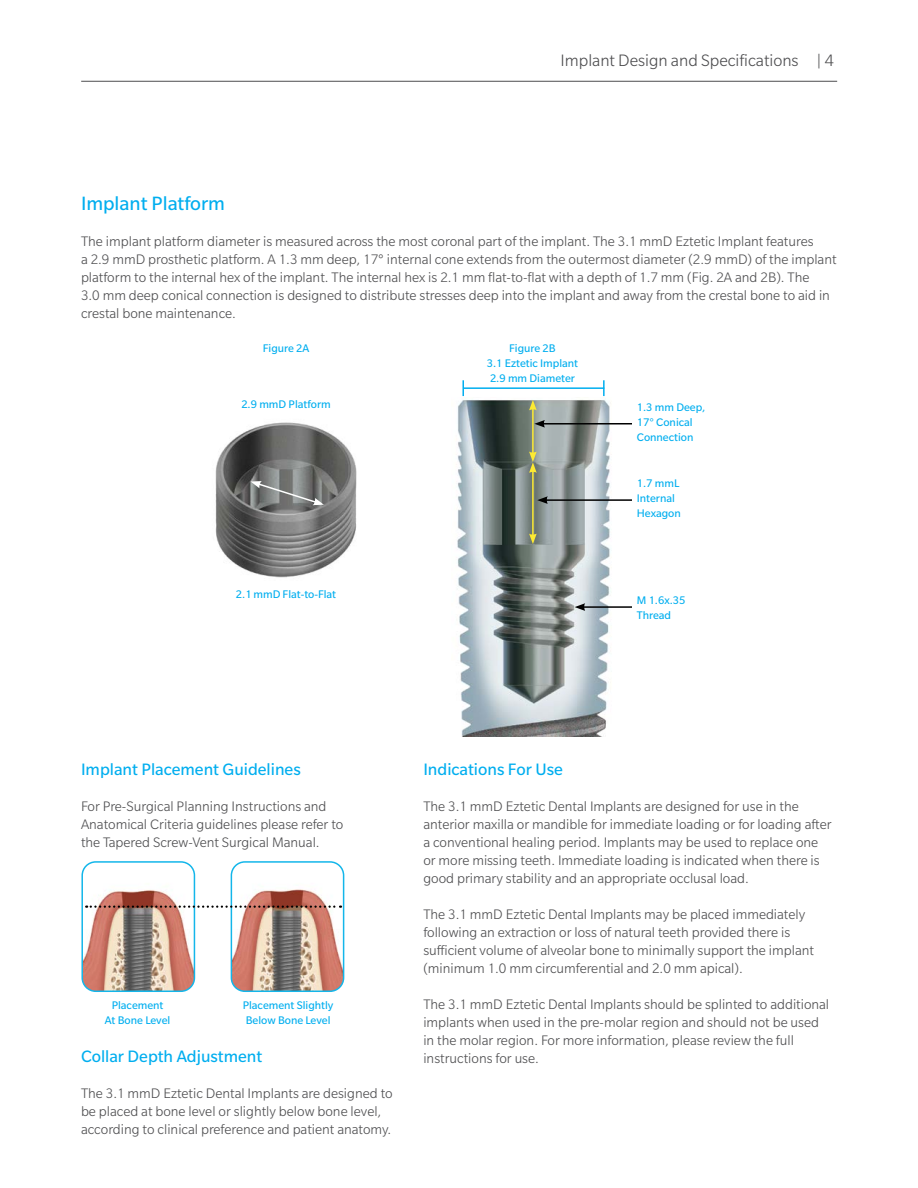
<style>
.page{position:relative;width:918px;height:1188px;background:#fff}
.page>*{position:absolute;margin:0;border:0;box-sizing:border-box;transform-origin:0 0}
.t1{font:21px "Slate Pro";color:#00aeef}
.t2{font:18px "Slate Pro";color:#00aeef}
.t3{font:300 18px "Slate Pro";color:#4d4d4f}
.t4{font:300 15px/18px "Slate Pro";color:#4d4d4f}
.t5{font:12px/15px "Slate Pro";color:#00aeef}
</style>
<div class="page">
<img style="left:215px;top:422px;width:142px;height:156px">
<svg style="left:251px;top:481px;width:73px;height:24px;background:#868888"></svg>
<img style="left:457px;top:400px;width:154px;height:336px">
<hr style="left:583px;top:606px;width:90px;height:2px;background:#000">
<svg style="left:575px;top:603px;width:10px;height:8px"></svg>
<hr style="left:545px;top:499px;width:108px;height:2px;background:#000">
<svg style="left:537px;top:496px;width:11px;height:8px"></svg>
<hr style="left:532px;top:471px;width:2px;height:65px;background:#fdea32">
<svg style="left:529px;top:534px;width:8px;height:10px"></svg>
<hr style="left:532px;top:408px;width:2px;height:46px;background:#fdea32">
<svg style="left:529px;top:400px;width:8px;height:10px"></svg>
<svg style="left:529px;top:452px;width:8px;height:21px"></svg>
<div style="left:632px;top:474px;width:77px;height:63px;background:#fff"></div>
<hr style="left:464px;top:387px;width:140px;height:2px;background:#00aeef">
<svg style="left:462px;top:380px;width:2px;height:16px"></svg>
<svg style="left:603px;top:380px;width:2px;height:16px"></svg>
<div style="left:632px;top:581px;width:75px;height:53px;background:#fff"></div>
<hr style="left:543px;top:423px;width:107px;height:2px;background:#000">
<svg style="left:534px;top:420px;width:11px;height:8px"></svg>
<div style="left:632px;top:394px;width:98px;height:56px;background:#fff"></div>
<img style="left:84px;top:863px;width:109px;height:127px">
<div style="left:81px;top:861px;width:114px;height:131px;border:2px solid #13b6ea;border-radius:14px"></div>
<img style="left:231px;top:863px;width:113px;height:128px">
<div style="left:231px;top:861px;width:113px;height:131px;border:2px solid #13b6ea;border-radius:14px"></div>
<svg style="left:86px;top:906px;width:255px;height:2px"></svg>
<hr style="left:81px;top:81px;width:756px;height:1px;background:#4d4d4f">
<p class="t3" style="left:560px;top:51px;width:275px">Implant Design and Specifications | 4</p>
<h1 class="t1" style="left:81px;top:192px;width:146px">Implant Platform</h1>
<p class="t4" style="left:81px;top:232px;width:757px">The implant platform diameter is measured across the most coronal part of the implant. The 3.1 mmD Eztetic Implant features<br>a 2.9 mmD prosthetic platform. A 1.3 mm deep, 17° internal cone extends from the outermost diameter (2.9 mmD) of the implant platform to the internal hex of the implant. The internal hex is 2.1 mm flat-to-flat with a depth of 1.7 mm (Fig. 2A and 2B). The<br>3.0 mm deep conical connection is designed to distribute stresses deep into the implant and away from the crestal bone to aid in crestal bone maintenance.</p>
<p class="t5" style="left:263px;top:341px;width:48px">Figure 2A</p>
<p class="t5" style="left:241px;top:397px;width:91px">2.9 mmD Platform</p>
<p class="t5" style="left:236px;top:586px;width:102px">2.1 mmD Flat-to-Flat</p>
<p class="t5" style="left:487px;top:341px;width:93px;text-align:center">Figure 2B<br>3.1 Eztetic Implant<br>2.9 mm Diameter</p>
<p class="t5" style="left:637px;top:400px;width:70px">1.3 mm Deep,<br>17° Conical<br>Connection</p>
<p class="t5" style="left:637px;top:475px;width:45px">1.7 mmL<br>Internal<br>Hexagon</p>
<p class="t5" style="left:637px;top:592px;width:50px">M 1.6x.35<br>Thread</p>
<p class="t2" style="left:81px;top:759px;width:221px">Implant Placement Guidelines</p>
<p class="t4" style="left:81px;top:797px;width:264px">For Pre-Surgical Planning Instructions and<br>Anatomical Criteria guidelines please refer to the Tapered Screw-Vent Surgical Manual.</p>
<p class="t5" style="left:105px;top:998px;width:67px;text-align:center">Placement<br>At Bone Level</p>
<p class="t5" style="left:243px;top:998px;width:92px">Placement Slightly<br>Below Bone Level</p>
<p class="t2" style="left:81px;top:1047px;width:183px">Collar Depth Adjustment</p>
<p class="t4" style="left:81px;top:1084px;width:313px">The 3.1 mmD Eztetic Dental Implants are designed to be placed at bone level or slightly below bone level, according to clinical preference and patient anatomy.</p>
<p class="t2" style="left:423px;top:759px;width:141px">Indications For Use</p>
<p class="t4" style="left:423px;top:797px;width:410px">The 3.1 mmD Eztetic Dental Implants are designed for use in the anterior maxilla or mandible for immediate loading or for loading after a conventional healing period. Implants may be used to replace one or more missing teeth. Immediate loading is indicated when there is good primary stability and an appropriate occlusal load.</p>
<p class="t4" style="left:423px;top:905px;width:392px">The 3.1 mmD Eztetic Dental Implants may be placed immediately following an extraction or loss of natural teeth provided there is sufficient volume of alveolar bone to minimally support the implant (minimum 1.0 mm circumferential and 2.0 mm apical).</p>
<p class="t4" style="left:423px;top:995px;width:407px">The 3.1 mmD Eztetic Dental Implants should be splinted to additional implants when used in the pre-molar region and should not be used in the molar region. For more information, please review the full instructions for use.</p>
</div>
